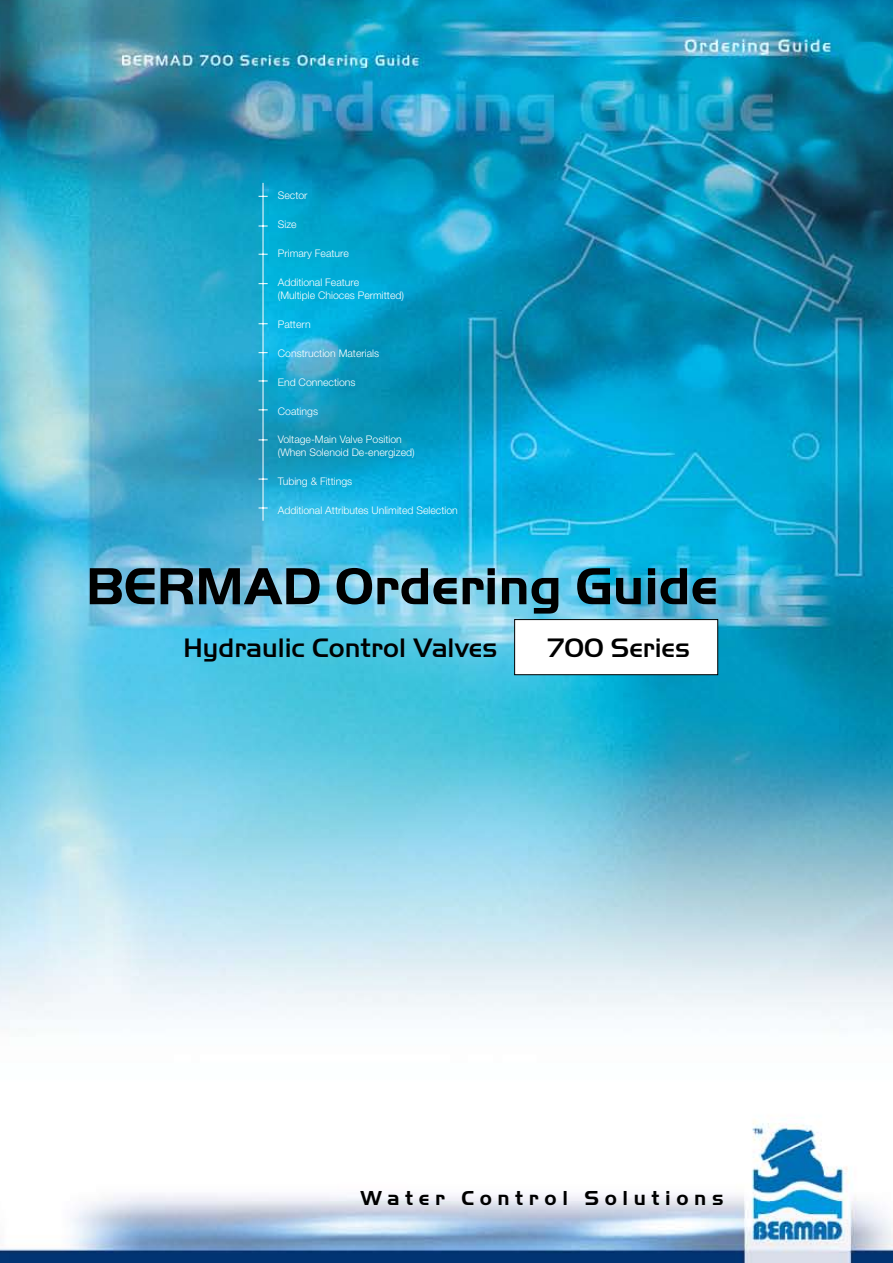
<style>
.page{position:relative;width:893px;height:1263px;background:#fff}
.page>*{position:absolute;margin:0;border:0;box-sizing:border-box;transform-origin:0 0}
.t1{font:700 54px "Handel Got D";color:#000}
.t2{font:500 27.75px "Handel Got D";color:#000}
.t3{font:700 21px "Handel Got D";letter-spacing:.265em;color:#000}
.t4{font:300 10.5px/12.5px "Helvetica Neue";color:#fff}
</style>
<div class="page">
<img style="left:0;top:0;width:893px;height:1263px">
<hr style="left:263px;top:183px;width:1px;height:338px;background:#fff">
<div style="left:514px;top:619px;width:204px;height:56px;background:#fff;border:1px solid #000"></div>
<p class="t4" style="left:278px;top:190px;width:31px">Sector</p>
<p class="t4" style="left:278px;top:219px;width:20px">Size</p>
<p class="t4" style="left:278px;top:248px;width:73px">Primary Feature</p>
<p class="t4" style="left:278px;top:277px;width:128px">Additional Feature<br>(Multiple Chioces Permitted)</p>
<p class="t4" style="left:278px;top:319px;width:34px">Pattern</p>
<p class="t4" style="left:278px;top:348px;width:103px">Construction Materials</p>
<p class="t4" style="left:278px;top:377px;width:79px">End Connections</p>
<p class="t4" style="left:278px;top:406px;width:42px">Coatings</p>
<p class="t4" style="left:278px;top:434px;width:138px">Voltage-Main Valve Position (When Solenoid De-energized)</p>
<p class="t4" style="left:278px;top:476px;width:76px">Tubing &amp; Fittings</p>
<p class="t4" style="left:278px;top:505px;width:182px">Additional Attributes Unlimited Selection</p>
<h1 class="t1" style="left:86px;top:568px;width:633px">BERMAD Ordering Guide</h1>
<h2 class="t2" style="left:184px;top:638px;width:315px">Hydraulic Control Valves</h2>
<h2 class="t2" style="left:547px;top:638px;width:144px">700 Series</h2>
<h3 class="t3" style="left:360px;top:1191px;width:365px">Water Control Solutions</h3>
</div>
